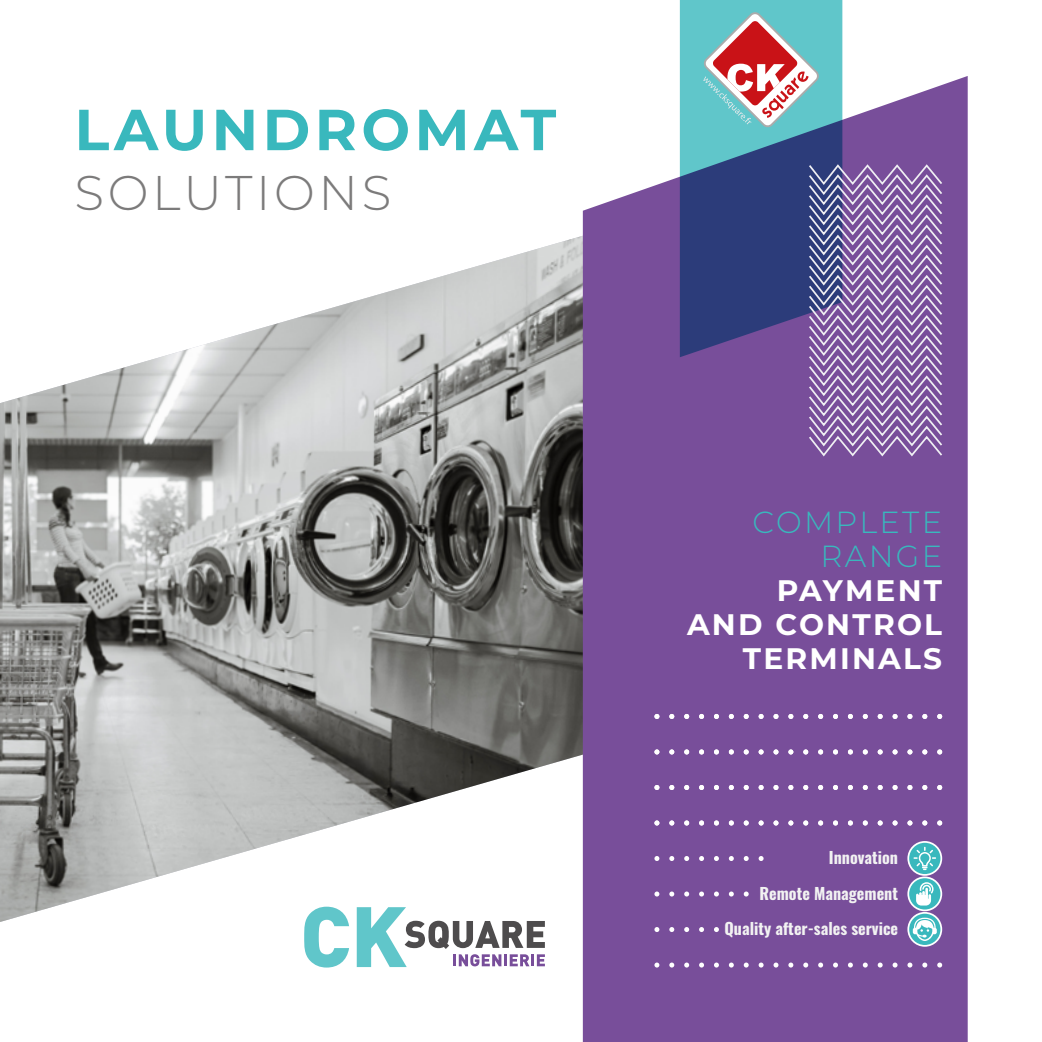
<style>
.page{position:relative;width:1042px;height:1042px;background:#fff}
.page>*{position:absolute;margin:0;border:0;box-sizing:border-box;transform-origin:0 0}
.t1{font:700 57.75px "Montserrat";letter-spacing:.075em;color:#39b8bd}
.t2{font:300 48.65px "Montserrat";letter-spacing:.075em;color:#7c7b7b}
.t3{font:300 30.45px/34.1px "Montserrat";letter-spacing:.075em;color:#39b8bd;text-align:right}
.t4{font:700 29.57px/34.1px "Montserrat";letter-spacing:.075em;color:#fff;text-align:right}
.t5{font:700 16.1px "Oswald";color:#f2f2f2}
</style>
<div class="page">
<img style="left:0;top:224px;width:583px;height:698px">
<div style="left:583px;top:76px;width:384px;height:966px;background:#784e9a"></div>
<svg style="left:908px;top:842px;width:33px;height:33px"></svg>
<div style="left:907px;top:841px;width:35px;height:35px;border:2px solid #fff;border-radius:50%"></div>
<svg style="left:908px;top:877px;width:33px;height:33px"></svg>
<div style="left:907px;top:876px;width:35px;height:35px;border:2px solid #fff;border-radius:50%"></div>
<svg style="left:908px;top:913px;width:33px;height:33px"></svg>
<div style="left:907px;top:912px;width:35px;height:34px;border:2px solid #fff;border-radius:50%"></div>
<svg style="left:304px;top:906px;width:45px;height:61px"></svg>
<svg style="left:357px;top:907px;width:188px;height:60px"></svg>
<svg style="left:680px;top:0;width:162px;height:357px;background:#3f6291"></svg>
<svg style="left:807px;top:163px;width:137px;height:295px;background:#8f75ad"></svg>
<svg style="left:654px;top:714px;width:5px;height:5px"></svg>
<svg style="left:654px;top:749px;width:5px;height:5px"></svg>
<svg style="left:654px;top:785px;width:5px;height:5px"></svg>
<svg style="left:654px;top:820px;width:5px;height:5px"></svg>
<svg style="left:654px;top:856px;width:5px;height:5px"></svg>
<svg style="left:654px;top:891px;width:5px;height:5px"></svg>
<svg style="left:654px;top:927px;width:5px;height:5px"></svg>
<svg style="left:654px;top:962px;width:5px;height:5px"></svg>
<svg style="left:669px;top:714px;width:5px;height:5px"></svg>
<svg style="left:669px;top:749px;width:5px;height:5px"></svg>
<svg style="left:669px;top:785px;width:5px;height:5px"></svg>
<svg style="left:669px;top:820px;width:5px;height:5px"></svg>
<svg style="left:669px;top:856px;width:5px;height:5px"></svg>
<svg style="left:669px;top:891px;width:5px;height:5px"></svg>
<svg style="left:669px;top:927px;width:5px;height:5px"></svg>
<svg style="left:669px;top:962px;width:5px;height:5px"></svg>
<svg style="left:684px;top:714px;width:5px;height:5px"></svg>
<svg style="left:684px;top:749px;width:5px;height:5px"></svg>
<svg style="left:684px;top:785px;width:5px;height:5px"></svg>
<svg style="left:684px;top:820px;width:5px;height:5px"></svg>
<svg style="left:684px;top:856px;width:5px;height:5px"></svg>
<svg style="left:684px;top:891px;width:5px;height:5px"></svg>
<svg style="left:684px;top:927px;width:5px;height:5px"></svg>
<svg style="left:684px;top:962px;width:5px;height:5px"></svg>
<svg style="left:699px;top:714px;width:5px;height:5px"></svg>
<svg style="left:699px;top:749px;width:5px;height:5px"></svg>
<svg style="left:699px;top:785px;width:5px;height:5px"></svg>
<svg style="left:699px;top:820px;width:5px;height:5px"></svg>
<svg style="left:699px;top:856px;width:5px;height:5px"></svg>
<svg style="left:699px;top:891px;width:5px;height:5px"></svg>
<svg style="left:699px;top:927px;width:5px;height:5px"></svg>
<svg style="left:699px;top:962px;width:5px;height:5px"></svg>
<svg style="left:714px;top:714px;width:5px;height:5px"></svg>
<svg style="left:714px;top:749px;width:5px;height:5px"></svg>
<svg style="left:714px;top:785px;width:5px;height:5px"></svg>
<svg style="left:714px;top:820px;width:5px;height:5px"></svg>
<svg style="left:714px;top:856px;width:5px;height:5px"></svg>
<svg style="left:714px;top:891px;width:5px;height:5px"></svg>
<svg style="left:714px;top:927px;width:5px;height:5px"></svg>
<svg style="left:714px;top:962px;width:5px;height:5px"></svg>
<svg style="left:729px;top:714px;width:5px;height:5px"></svg>
<svg style="left:729px;top:749px;width:5px;height:5px"></svg>
<svg style="left:729px;top:785px;width:5px;height:5px"></svg>
<svg style="left:729px;top:820px;width:5px;height:5px"></svg>
<svg style="left:729px;top:856px;width:5px;height:5px"></svg>
<svg style="left:729px;top:891px;width:5px;height:5px"></svg>
<svg style="left:729px;top:962px;width:5px;height:5px"></svg>
<svg style="left:744px;top:714px;width:5px;height:5px"></svg>
<svg style="left:744px;top:749px;width:5px;height:5px"></svg>
<svg style="left:744px;top:785px;width:5px;height:5px"></svg>
<svg style="left:744px;top:820px;width:5px;height:5px"></svg>
<svg style="left:744px;top:856px;width:5px;height:5px"></svg>
<svg style="left:744px;top:891px;width:5px;height:5px"></svg>
<svg style="left:744px;top:962px;width:5px;height:5px"></svg>
<svg style="left:758px;top:714px;width:5px;height:5px"></svg>
<svg style="left:758px;top:749px;width:5px;height:5px"></svg>
<svg style="left:758px;top:785px;width:5px;height:5px"></svg>
<svg style="left:758px;top:820px;width:5px;height:5px"></svg>
<svg style="left:758px;top:856px;width:5px;height:5px"></svg>
<svg style="left:758px;top:962px;width:5px;height:5px"></svg>
<svg style="left:773px;top:714px;width:5px;height:5px"></svg>
<svg style="left:773px;top:749px;width:5px;height:5px"></svg>
<svg style="left:773px;top:785px;width:5px;height:5px"></svg>
<svg style="left:773px;top:820px;width:5px;height:5px"></svg>
<svg style="left:773px;top:962px;width:5px;height:5px"></svg>
<svg style="left:788px;top:714px;width:5px;height:5px"></svg>
<svg style="left:788px;top:749px;width:5px;height:5px"></svg>
<svg style="left:788px;top:785px;width:5px;height:5px"></svg>
<svg style="left:788px;top:820px;width:5px;height:5px"></svg>
<svg style="left:788px;top:962px;width:5px;height:5px"></svg>
<svg style="left:803px;top:714px;width:5px;height:5px"></svg>
<svg style="left:803px;top:749px;width:5px;height:5px"></svg>
<svg style="left:803px;top:785px;width:5px;height:5px"></svg>
<svg style="left:803px;top:820px;width:5px;height:5px"></svg>
<svg style="left:803px;top:962px;width:5px;height:5px"></svg>
<svg style="left:818px;top:714px;width:5px;height:5px"></svg>
<svg style="left:818px;top:749px;width:5px;height:5px"></svg>
<svg style="left:818px;top:785px;width:5px;height:5px"></svg>
<svg style="left:818px;top:820px;width:5px;height:5px"></svg>
<svg style="left:818px;top:962px;width:5px;height:5px"></svg>
<svg style="left:833px;top:714px;width:5px;height:5px"></svg>
<svg style="left:833px;top:749px;width:5px;height:5px"></svg>
<svg style="left:833px;top:785px;width:5px;height:5px"></svg>
<svg style="left:833px;top:820px;width:5px;height:5px"></svg>
<svg style="left:833px;top:962px;width:5px;height:5px"></svg>
<svg style="left:848px;top:714px;width:5px;height:5px"></svg>
<svg style="left:848px;top:749px;width:5px;height:5px"></svg>
<svg style="left:848px;top:785px;width:5px;height:5px"></svg>
<svg style="left:848px;top:820px;width:5px;height:5px"></svg>
<svg style="left:848px;top:962px;width:5px;height:5px"></svg>
<svg style="left:863px;top:714px;width:5px;height:5px"></svg>
<svg style="left:863px;top:749px;width:5px;height:5px"></svg>
<svg style="left:863px;top:785px;width:5px;height:5px"></svg>
<svg style="left:863px;top:820px;width:5px;height:5px"></svg>
<svg style="left:863px;top:962px;width:5px;height:5px"></svg>
<svg style="left:877px;top:714px;width:5px;height:5px"></svg>
<svg style="left:877px;top:749px;width:5px;height:5px"></svg>
<svg style="left:877px;top:785px;width:5px;height:5px"></svg>
<svg style="left:877px;top:820px;width:5px;height:5px"></svg>
<svg style="left:877px;top:962px;width:5px;height:5px"></svg>
<svg style="left:892px;top:714px;width:5px;height:5px"></svg>
<svg style="left:892px;top:749px;width:5px;height:5px"></svg>
<svg style="left:892px;top:785px;width:5px;height:5px"></svg>
<svg style="left:892px;top:820px;width:5px;height:5px"></svg>
<svg style="left:892px;top:962px;width:5px;height:5px"></svg>
<svg style="left:907px;top:714px;width:5px;height:5px"></svg>
<svg style="left:907px;top:749px;width:5px;height:5px"></svg>
<svg style="left:907px;top:785px;width:5px;height:5px"></svg>
<svg style="left:907px;top:820px;width:5px;height:5px"></svg>
<svg style="left:907px;top:962px;width:5px;height:5px"></svg>
<svg style="left:922px;top:714px;width:5px;height:5px"></svg>
<svg style="left:922px;top:749px;width:5px;height:5px"></svg>
<svg style="left:922px;top:785px;width:5px;height:5px"></svg>
<svg style="left:922px;top:820px;width:5px;height:5px"></svg>
<svg style="left:922px;top:962px;width:5px;height:5px"></svg>
<svg style="left:937px;top:714px;width:5px;height:5px"></svg>
<svg style="left:937px;top:749px;width:5px;height:5px"></svg>
<svg style="left:937px;top:785px;width:5px;height:5px"></svg>
<svg style="left:937px;top:820px;width:5px;height:5px"></svg>
<svg style="left:937px;top:962px;width:5px;height:5px"></svg>
<svg style="left:913px;top:917px;width:24px;height:24px"></svg>
<svg style="left:916px;top:882px;width:17px;height:23px"></svg>
<svg style="left:913px;top:847px;width:23px;height:23px"></svg>
<svg style="left:701px;top:10px;width:120px;height:120px"></svg>
<h1 class="t1" style="left:74px;top:88px;width:483px">LAUNDROMAT</h1>
<h2 class="t2" style="left:74px;top:160px;width:319px">SOLUTIONS</h2>
<h3 class="t3" style="left:752px;top:504px;width:191px">COMPLETE<br>RANGE</h3>
<h3 class="t4" style="left:687px;top:572px;width:257px">PAYMENT<br>AND CONTROL<br>TERMINALS</h3>
<p class="t5" style="left:829px;top:849px;width:71px">Innovation</p>
<p class="t5" style="left:759px;top:885px;width:140px">Remote Management</p>
<p class="t5" style="left:724px;top:920px;width:175px">Quality after-sales service</p>
</div>
